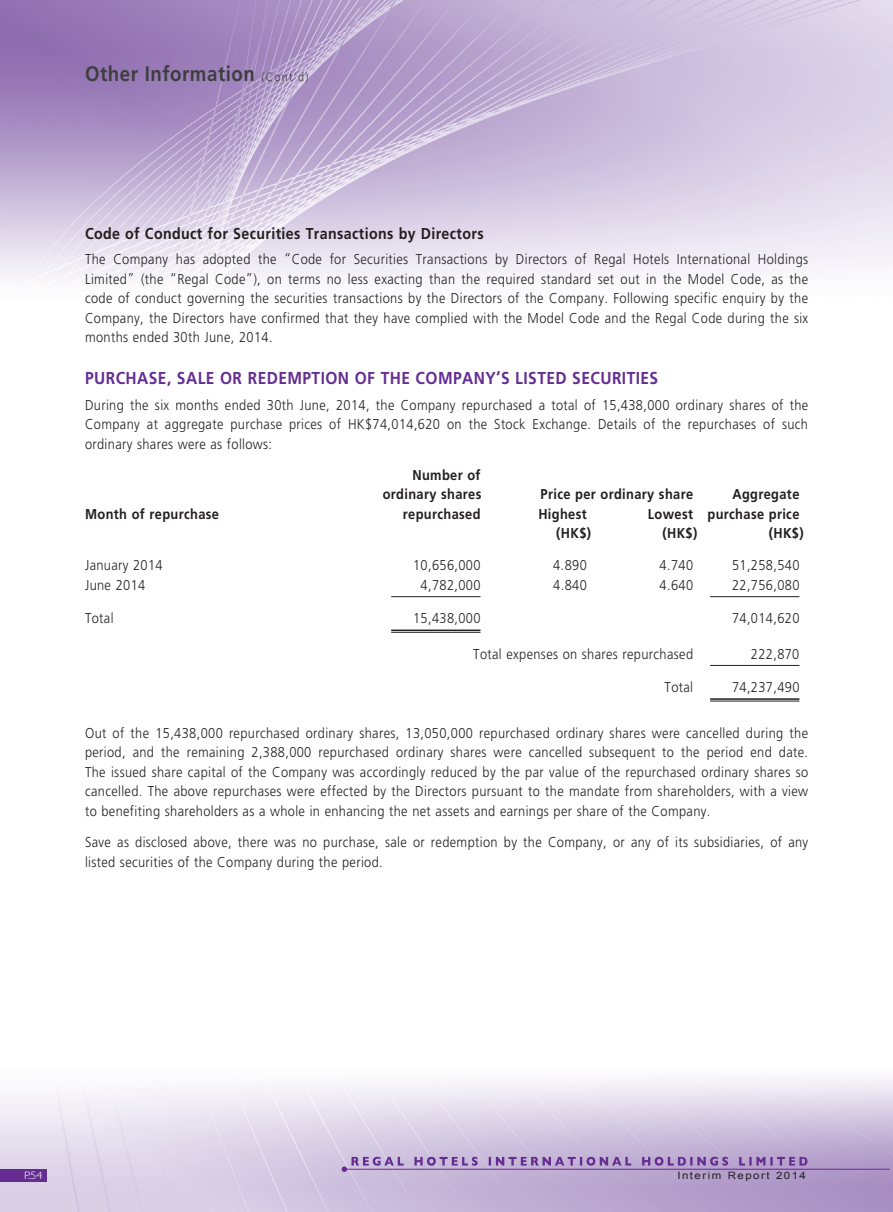
<style>
.page{position:relative;width:893px;height:1212px;background:#fff}
.page>*{position:absolute;margin:0;border:0;box-sizing:border-box;transform-origin:0 0}
.t1{font:700 21px "Frutiger LT Std";letter-spacing:.03em;color:#3e3e3f;scale:.89 1}
._3__標題{font:700 17.25px "Frutiger LT Std";letter-spacing:.03em;color:#652d91;scale:.9 1}
._4__副標題{font:700 15.75px "Frutiger LT Std";letter-spacing:.03em;color:#231f20;scale:.9 1}
._1__內文{font:300 14.25px/19.5px "Frutiger LT Std";letter-spacing:.03em;color:#231f20;text-align:justify;scale:.9 1}
._1__內文-2{font:700 14.25px "Frutiger LT Std";letter-spacing:.03em;color:#231f20;scale:.9 1}
.t2{font:300 10.8px "Gill Sans Std";color:#fff;scale:1.13 1}
.t3{font:10.2px "Arial";letter-spacing:.13em;color:#231f20;scale:1.12 1}
.s1{font-weight:300;font-size:12px}
</style>
<div class="page">
<img style="left:0;top:0;width:892px;height:1212px">
<div style="left:0;top:1169px;width:47px;height:13px;background:#652d91"></div>
<hr style="left:344px;top:1169px;width:546px;height:1px;background:#652d91">
<svg style="left:342px;top:1157px;width:465px;height:15px;background:#a78bc1"></svg>
<hr style="left:391px;top:596px;width:89px;height:1px;background:#231f20">
<hr style="left:710px;top:596px;width:89px;height:1px;background:#231f20">
<hr style="left:391px;top:629px;width:89px;height:2px;background:#231f20">
<hr style="left:391px;top:632px;width:89px;height:1px;background:#231f20">
<hr style="left:710px;top:665px;width:89px;height:1px;background:#231f20">
<hr style="left:710px;top:698px;width:89px;height:2px;background:#231f20">
<hr style="left:710px;top:701px;width:89px;height:1px;background:#231f20">
<h1 class="t1" style="left:85px;top:62px;width:253px">Other Information <span class="s1">(Cont’d)</span></h1>
<p class="_4__副標題" style="left:85px;top:225px;width:445px">Code of Conduct for Securities Transactions by Directors</p>
<p class="_1__內文" style="left:85px;top:250px;width:805px">The Company has adopted the “Code for Securities Transactions by Directors of Regal Hotels International Holdings Limited” (the “Regal Code”), on terms no less exacting than the required standard set out in the Model Code, as the code of conduct governing the securities transactions by the Directors of the Company. Following specific enquiry by the Company, the Directors have confirmed that they have complied with the Model Code and the Regal Code during the six months ended 30th June, 2014.</p>
<p class="_3__標題" style="left:85px;top:368px;width:638px">PURCHASE, SALE OR REDEMPTION OF THE COMPANY‘S LISTED SECURITIES</p>
<p class="_1__內文" style="left:85px;top:395px;width:805px">During the six months ended 30th June, 2014, the Company repurchased a total of 15,438,000 ordinary shares of the Company at aggregate purchase prices of HK$74,014,620 on the Stock Exchange. Details of the repurchases of such ordinary shares were as follows:</p>
<p class="_1__內文-2" style="left:412px;top:466px;width:77px">Number of</p>
<p class="_1__內文-2" style="left:383px;top:486px;width:111px">ordinary shares</p>
<p class="_1__內文-2" style="left:541px;top:486px;width:171px">Price per ordinary share</p>
<p class="_1__內文-2" style="left:732px;top:486px;width:76px">Aggregate</p>
<p class="_1__內文-2" style="left:85px;top:505px;width:150px">Month of repurchase</p>
<p class="_1__內文-2" style="left:403px;top:505px;width:88px">repurchased</p>
<p class="_1__內文-2" style="left:538px;top:505px;width:55px">Highest</p>
<p class="_1__內文-2" style="left:648px;top:505px;width:52px">Lowest</p>
<p class="_1__內文-2" style="left:707px;top:505px;width:104px">purchase price</p>
<p class="_1__內文-2" style="left:556px;top:525px;width:40px">(HK$)</p>
<p class="_1__內文-2" style="left:662px;top:525px;width:40px">(HK$)</p>
<p class="_1__內文-2" style="left:769px;top:525px;width:40px">(HK$)</p>
<p class="_1__內文" style="left:85px;top:556px;width:88px">January 2014</p>
<p class="_1__內文" style="left:413px;top:556px;width:76px">10,656,000</p>
<p class="_1__內文" style="left:553px;top:556px;width:39px">4.890</p>
<p class="_1__內文" style="left:660px;top:556px;width:39px">4.740</p>
<p class="_1__內文" style="left:732px;top:556px;width:76px">51,258,540</p>
<p class="_1__內文" style="left:85px;top:575px;width:68px">June 2014</p>
<p class="_1__內文" style="left:421px;top:575px;width:68px">4,782,000</p>
<p class="_1__內文" style="left:553px;top:575px;width:39px">4.840</p>
<p class="_1__內文" style="left:660px;top:575px;width:39px">4.640</p>
<p class="_1__內文" style="left:732px;top:575px;width:76px">22,756,080</p>
<p class="_1__內文" style="left:85px;top:609px;width:33px">Total</p>
<p class="_1__內文" style="left:413px;top:609px;width:76px">15,438,000</p>
<p class="_1__內文" style="left:732px;top:609px;width:76px">74,014,620</p>
<p class="_1__內文" style="left:473px;top:644px;width:246px">Total expenses on shares repurchased</p>
<p class="_1__內文" style="left:751px;top:644px;width:55px">222,870</p>
<p class="_1__內文" style="left:665px;top:677px;width:33px">Total</p>
<p class="_1__內文" style="left:732px;top:677px;width:76px">74,237,490</p>
<p class="_1__內文" style="left:85px;top:723px;width:805px">Out of the 15,438,000 repurchased ordinary shares, 13,050,000 repurchased ordinary shares were cancelled during the period, and the remaining 2,388,000 repurchased ordinary shares were cancelled subsequent to the period end date.<br>The issued share capital of the Company was accordingly reduced by the par value of the repurchased ordinary shares so cancelled. The above repurchases were effected by the Directors pursuant to the mandate from shareholders, with a view to benefiting shareholders as a whole in enhancing the net assets and earnings per share of the Company.</p>
<p class="_1__內文" style="left:85px;top:833px;width:805px">Save as disclosed above, there was no purchase, sale or redemption by the Company, or any of its subsidiaries, of any listed securities of the Company during the period.</p>
<p class="t2" style="left:24px;top:1170px;width:18px">P.54</p>
<p class="t3" style="left:677px;top:1169px;width:116px">Interim Report 2014</p>
</div>
